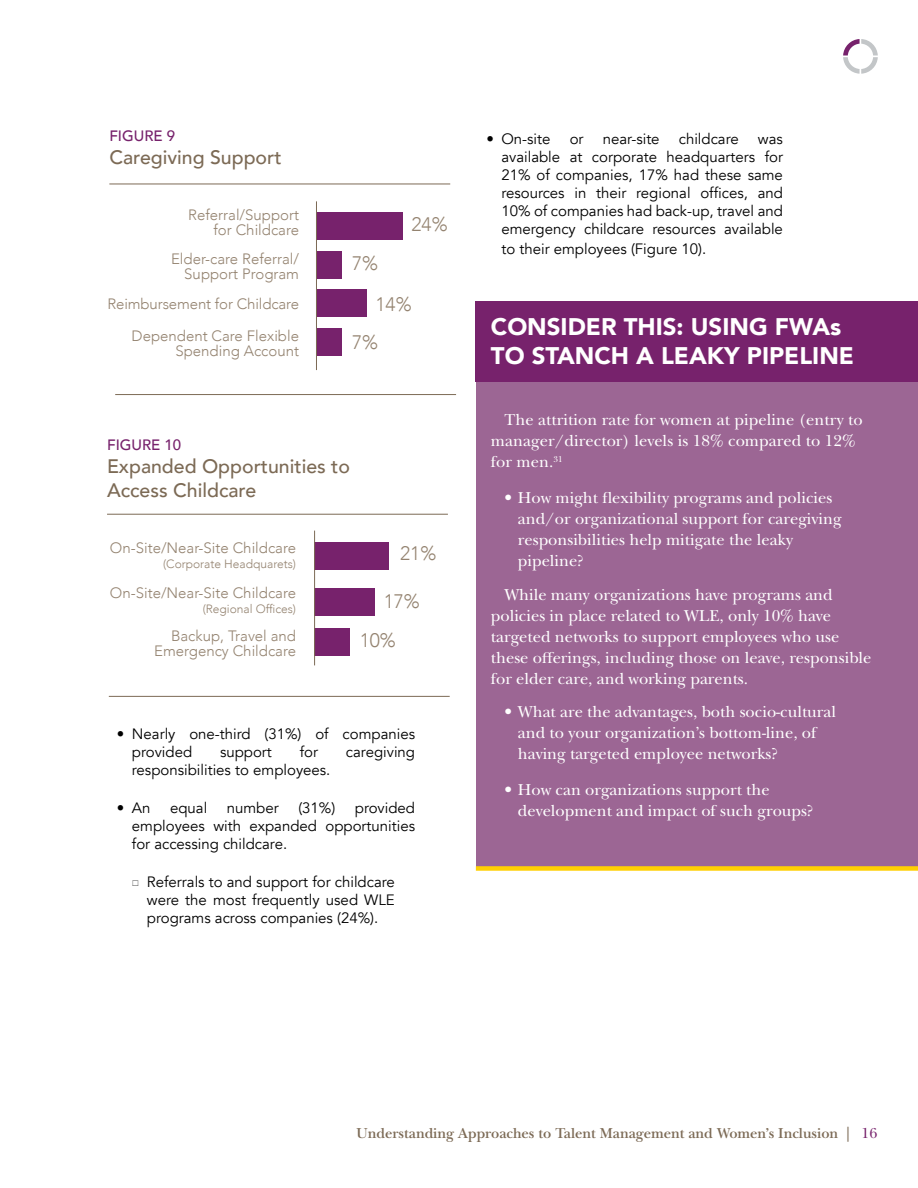
<style>
.page{position:relative;width:918px;height:1188px;background:#fff}
.page>*{position:absolute;margin:0;border:0;box-sizing:border-box;transform-origin:0 0}
.t1{font:900 24px/28.8px "Avenir LT";color:#fff}
.t2{font:500 19.5px/23.4px "Avenir";color:#7c6a55}
.t3{font:300 19.5px/39.2px "Avenir";color:#948370}
.t4{font:16.5px/21px "New Baskerville ITC Pro";color:#fff}
.t5{font:15px/18px "Avenir";color:#000;text-align:justify}
.t6{font:300 15px/15px "Avenir";color:#948370;text-align:right}
.t7{font:600 15px "New Baskerville ITC Pro";color:#7c6a55}
.t8{font:500 15px "Avenir";color:#77226c}
.t9{font:300 12px "Avenir";color:#948370}
.s1{font-weight:400}
.s2{font-weight:400;color:#77226c}
</style>
<div class="page">
<svg style="left:843px;top:39px;width:35px;height:35px"></svg>
<div style="left:476px;top:301px;width:442px;height:567px;background:#9c6694"></div>
<div style="left:476px;top:301px;width:442px;height:81px;background:#77226c"></div>
<div style="left:476px;top:866px;width:442px;height:5px;background:#ffcf01"></div>
<hr style="left:109px;top:184px;width:341px;height:1px;background:#7c6a55">
<div style="left:316px;top:212px;width:87px;height:27px;background:#77226c"></div>
<div style="left:316px;top:251px;width:26px;height:27px;background:#77226c"></div>
<div style="left:316px;top:290px;width:51px;height:27px;background:#77226c"></div>
<div style="left:316px;top:328px;width:26px;height:27px;background:#77226c"></div>
<hr style="left:316px;top:201px;width:1px;height:169px;background:#7c6a55">
<hr style="left:115px;top:394px;width:341px;height:1px;background:#7c6a55">
<div style="left:314px;top:542px;width:75px;height:27px;background:#77226c"></div>
<div style="left:314px;top:588px;width:61px;height:28px;background:#77226c"></div>
<div style="left:314px;top:628px;width:36px;height:28px;background:#77226c"></div>
<hr style="left:314px;top:531px;width:1px;height:134px;background:#7c6a55">
<hr style="left:107px;top:514px;width:341px;height:1px;background:#7c6a55">
<hr style="left:109px;top:696px;width:341px;height:1px;background:#7c6a55">
<p class="t8" style="left:109px;top:123px;width:67px">FIGURE 9</p>
<p class="t2" style="left:109px;top:145px;width:174px">Caregiving Support</p>
<p class="t6" style="left:188px;top:207px;width:112px">Referral/Support for Childcare</p>
<p class="t6" style="left:171px;top:251px;width:130px">Elder-care Referral/<br>Support Program</p>
<p class="t6" style="left:107px;top:288px;width:193px;line-height:31.7px">Reimbursement for Childcare<br>Dependent Care Flexible</p>
<p class="t6" style="left:175px;top:343px;width:125px">Spending Account</p>
<p class="t3" style="left:352px;top:244px;width:28px">7%</p>
<p class="t3" style="left:411px;top:205px;width:38px">24%</p>
<p class="t3" style="left:375px;top:285px;width:38px">14%</p>
<p class="t3" style="left:352px;top:322px;width:28px">7%</p>
<p class="t8" style="left:107px;top:432px;width:76px">FIGURE 10</p>
<p class="t2" style="left:107px;top:454px;width:245px">Expanded Opportunities to<br>Access Childcare</p>
<p class="t6" style="left:110px;top:540px;width:188px">On-Site/Near-Site Childcare</p>
<p class="t9" style="left:163px;top:557px;width:134px">(Corporate Headquarets)</p>
<p class="t6" style="left:110px;top:586px;width:188px">On-Site/Near-Site Childcare</p>
<p class="t9" style="left:203px;top:602px;width:95px">(Regional Offices)</p>
<p class="t6" style="left:154px;top:628px;width:143px">Backup, Travel and<br>Emergency Childcare</p>
<p class="t3" style="left:400px;top:534px;width:38px">21%</p>
<p class="t3" style="left:360px;top:582px;width:62px;text-indent:24px">17%<br>10%</p>
<p class="t5" style="left:132px;top:725px;width:285px;text-indent:-15px">• Nearly one-third (31%) of companies provided</p>
<p class="t5" style="left:220px;top:743px;width:53px">support</p>
<p class="t5" style="left:300px;top:743px;width:20px">for</p>
<p class="t5" style="left:346px;top:743px;width:71px">caregiving</p>
<p class="t5" style="left:132px;top:761px;width:200px">responsibilities to employees.</p>
<p class="t5" style="left:117px;top:799px;width:35px">• An</p>
<p class="t5" style="left:170px;top:799px;width:39px">equal</p>
<p class="t5" style="left:227px;top:799px;width:53px">number</p>
<p class="t5" style="left:298px;top:799px;width:38px">(31%)</p>
<p class="t5" style="left:132px;top:799px;width:285px;text-indent:223px">provided employees with expanded opportunities for accessing childcare.</p>
<p class="t5" style="left:147px;top:873px;width:249px">Referrals to and support for childcare were the most frequently used WLE programs across companies (24%).</p>
<p class="t5" style="left:486px;top:130px;width:66px">• On-site</p>
<p class="t5" style="left:570px;top:130px;width:15px">or</p>
<p class="t5" style="left:603px;top:130px;width:58px">near-site</p>
<p class="t5" style="left:679px;top:130px;width:61px">childcare</p>
<p class="t5" style="left:501px;top:130px;width:283px;text-indent:257px">was available at corporate headquarters for 21% of companies, 17% had these same resources in their regional offices, and 10% of companies had back-up, travel and emergency childcare resources available</p>
<p class="t5" style="left:501px;top:240px;width:207px">to their employees (Figure 10).</p>
<h1 class="t1" style="left:491px;top:312px;width:365px">CONSIDER THIS: USING FWAs<br>TO STANCH A LEAKY PIPELINE</h1>
<p class="t4" style="left:491px;top:409px;width:373px;text-indent:13px">The attrition rate for women at pipeline (entry to manager/director) levels is 18% compared to 12% for men.<sup>31</sup></p>
<p class="t4" style="left:518px;top:487px;width:325px;text-indent:-13px">• How might flexibility programs and policies and/or organizational support for caregiving responsibilities help mitigate the leaky pipeline?</p>
<p class="t4" style="left:491px;top:584px;width:382px;text-indent:13px">While many organizations have programs and policies in place related to WLE, only 10% have targeted networks to support employees who use these offerings, including those on leave, responsible for elder care, and working parents.</p>
<p class="t4" style="left:518px;top:701px;width:320px;text-indent:-13px">• What are the advantages, both socio-cultural and to your organization’s bottom-line, of having targeted employee networks?</p>
<p class="t4" style="left:518px;top:779px;width:297px;text-indent:-13px">• How can organizations support the development and impact of such groups?</p>
<p class="t7" style="left:357px;top:1125px;width:522px">Understanding Approaches to Talent Management and Women’s Inclusion <span class="s1">|</span> <span class="s2">16</span></p>
</div>
